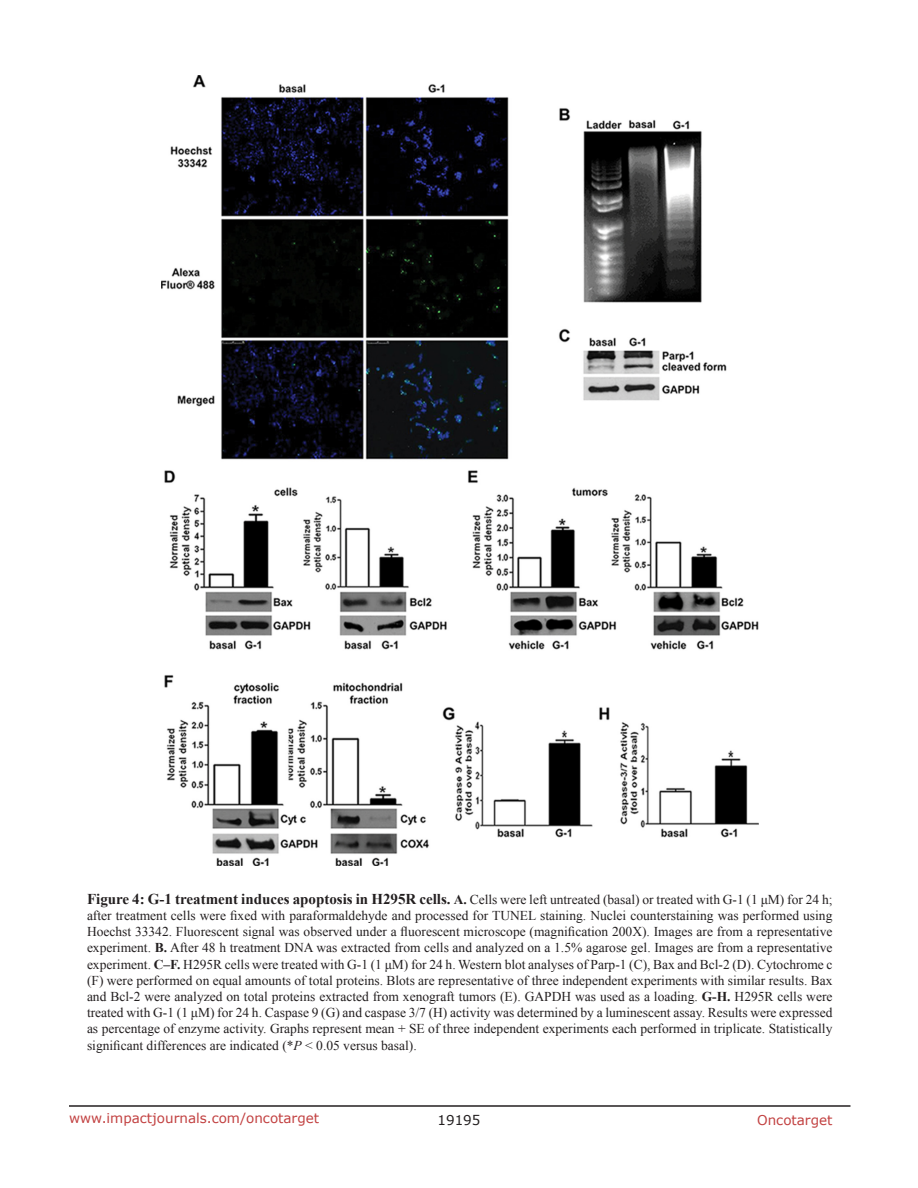
<style>
.page{position:relative;width:918px;height:1188px;background:#fff}
.page>*{position:absolute;margin:0;border:0;box-sizing:border-box;transform-origin:0 0}
.FigureText{font:13.5px/16.2px "Times New Roman";color:#231f20;text-align:justify}
.t1{font:13.5px "Verdana";color:#c24141}
.t2{font:13.5px "Verdana";color:#231f20}
.s1{font-weight:700;font-size:15px}
.s2{font-weight:700}
.s3{font-style:italic}
</style>
<div class="page">
<hr style="left:69px;top:1105px;width:781px;height:2px;background:#231f20">
<img style="left:161px;top:76px;width:597px;height:790px">
<p class="FigureText" style="left:87px;top:891px;width:747px"><span class="s1">Figure 4: G-1 treatment induces apoptosis in H295R cells.</span> <span class="s2">A.</span> Cells were left untreated (basal) or treated with G-1 (1 μM) for 24 h; after treatment cells were fixed with paraformaldehyde and processed for TUNEL staining. Nuclei counterstaining was performed using Hoechst 33342. Fluorescent signal was observed under a fluorescent microscope (magnification 200X). Images are from a representative experiment. <span class="s2">B.</span> After 48 h treatment DNA was extracted from cells and analyzed on a 1.5% agarose gel. Images are from a representative experiment. <span class="s2">C–F.</span> H295R cells were treated with G-1 (1 μM) for 24 h. Western blot analyses of Parp-1 (C), Bax and Bcl-2 (D). Cytochrome c (F) were performed on equal amounts of total proteins. Blots are representative of three independent experiments with similar results. Bax and Bcl-2 were analyzed on total proteins extracted from xenograft tumors (E). GAPDH was used as a loading. <span class="s2">G-H.</span> H295R cells were treated with G-1 (1 μM) for 24 h. Caspase 9 (G) and caspase 3/7 (H) activity was determined by a luminescent assay. Results were expressed as percentage of enzyme activity. Graphs represent mean + SE of three independent experiments each performed in triplicate. Statistically significant differences are indicated (*<span class="s3">P</span> &lt; 0.05 versus basal).</p>
<p class="t1" style="left:69px;top:1109px;width:252px">www.impactjournals.com/oncotarget</p>
<p class="t2" style="left:438px;top:1111px;width:44px">19195</p>
<p class="t1" style="left:757px;top:1111px;width:77px">Oncotarget</p>
</div>
